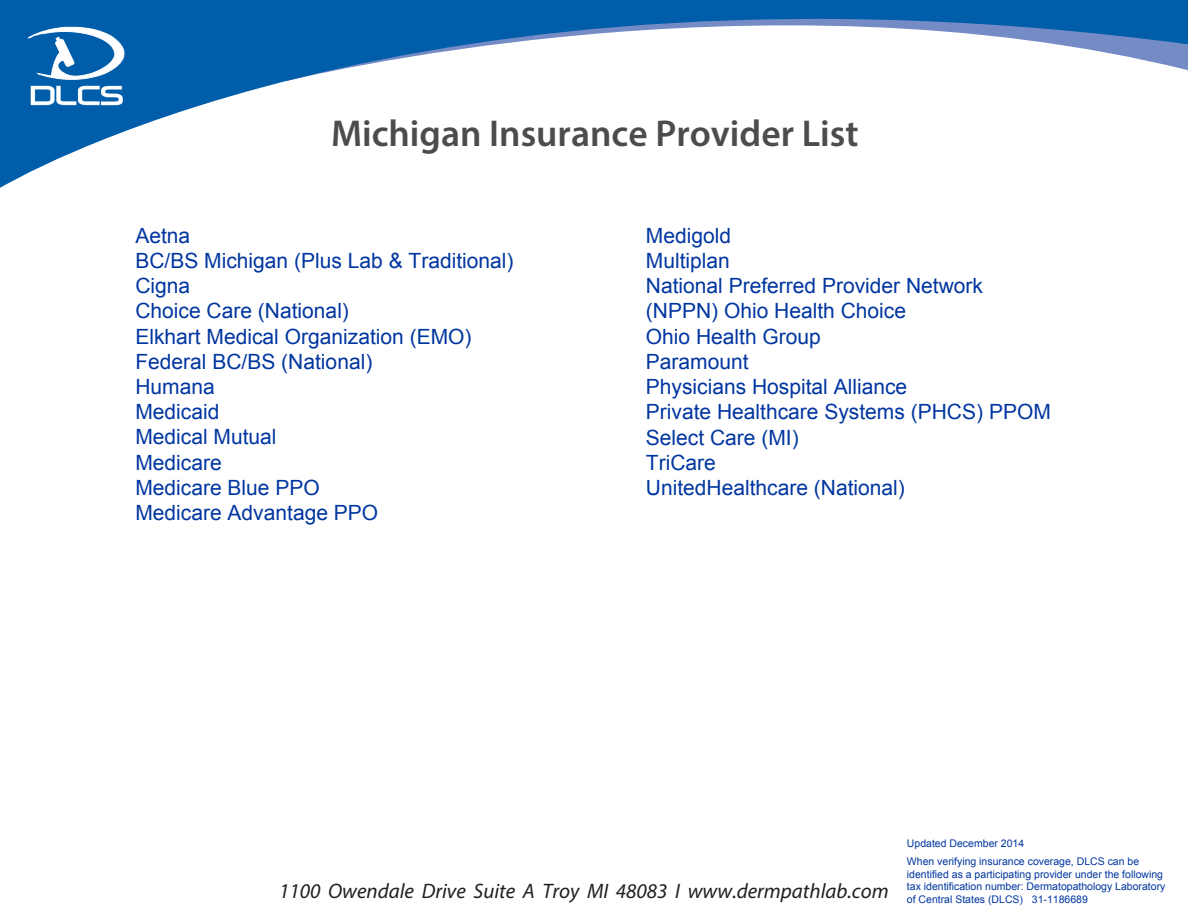
<style>
.page{position:relative;width:1188px;height:918px;background:#fff}
.page>*{position:absolute;margin:0;border:0;box-sizing:border-box;transform-origin:0 0}
.t1{font:600 37.5px "Myriad Pro";color:#4b4c4d}
.t2{font:21px/25.2px "Arial";color:#0036a0}
.t3{font:italic 21px "Myriad Pro";color:#231f20}
.t4{font:10.5px/12.6px "Arial";color:#0036a0}
</style>
<div class="page">
<svg style="left:0;top:0;width:1188px;height:188px"></svg>
<svg style="left:28px;top:27px;width:96px;height:52px"></svg>
<img style="left:28px;top:81px;width:96px;height:31px">
<p class="t1" style="left:331px;top:109px;width:529px">Michigan Insurance Provider List</p>
<p class="t2" style="left:135px;top:223px;width:380px">Aetna<br>BC/BS Michigan (Plus Lab &amp; Traditional)<br>Cigna<br>Choice Care (National)<br>Elkhart Medical Organization (EMO)<br>Federal BC/BS (National)<br>Humana<br>Medicaid<br>Medical Mutual<br>Medicare<br>Medicare Blue PPO<br>Medicare Advantage PPO</p>
<p class="t2" style="left:646px;top:223px;width:406px">Medigold<br>Multiplan<br>National Preferred Provider Network (NPPN) Ohio Health Choice<br>Ohio Health Group<br>Paramount<br>Physicians Hospital Alliance<br>Private Healthcare Systems (PHCS) PPOM<br>Select Care (MI)<br>TriCare<br>UnitedHealthcare (National)</p>
<p class="t3" style="left:279px;top:878px;width:611px">1100 Owendale Drive Suite A Troy MI 48083 I www.dermpathlab.com</p>
<p class="t4" style="left:907px;top:835px;width:234px;line-height:18px">Updated December 2014<br>When verifying insurance coverage, DLCS can be</p>
<p class="t4" style="left:907px;top:868px;width:260px">identified as a participating provider under the following tax identification number: Dermatopathology Laboratory of Central States (DLCS) 31-1186689</p>
</div>
